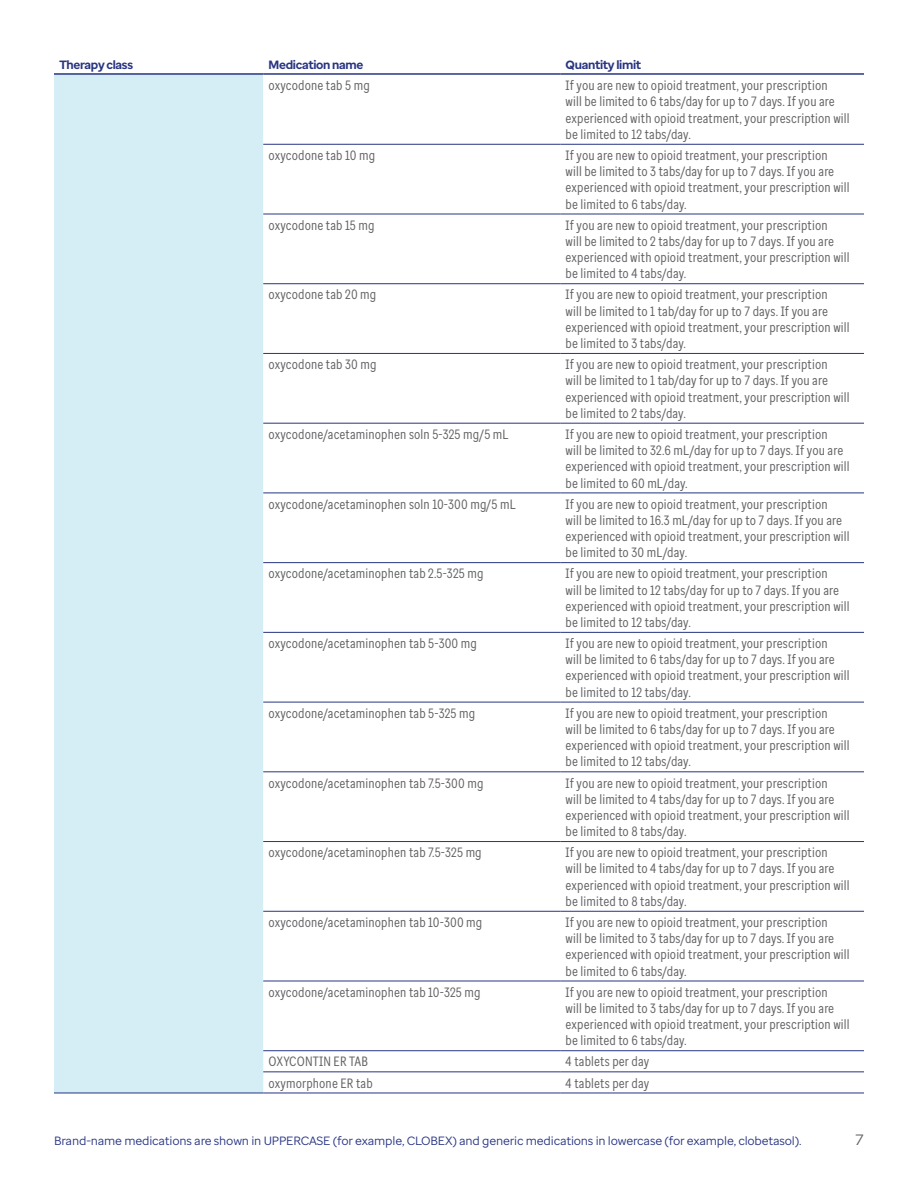
<style>
.page{position:relative;width:918px;height:1188px;background:#fff}
.page>*{position:absolute;margin:0;border:0;box-sizing:border-box;transform-origin:0 0}
.t1{font:15px "Optum Sans";color:#636366}
.drug_name-condensed{font:13.5px/16.2px "Optum Sans Cond";letter-spacing:.01em;color:#636366}
.t2{font:12px "Optum Sans";letter-spacing:-.015em;color:#283582}
.column_head{font:700 12px "Optum Sans";letter-spacing:-.025em;color:#283582}
</style>
<div class="page">
<div style="left:54px;top:75px;width:209px;height:1018px;background:#d5eef5"></div>
<svg style="left:263px;top:143px;width:601px;height:838px"></svg>
<hr style="left:263px;top:144px;width:297px;height:1px;background:#283582">
<hr style="left:560px;top:144px;width:304px;height:1px;background:#283582">
<hr style="left:263px;top:214px;width:297px;height:1px;background:#283582">
<hr style="left:560px;top:214px;width:304px;height:1px;background:#283582">
<hr style="left:263px;top:283px;width:297px;height:1px;background:#283582">
<hr style="left:560px;top:283px;width:304px;height:1px;background:#283582">
<hr style="left:263px;top:353px;width:297px;height:1px;background:#283582">
<hr style="left:560px;top:353px;width:304px;height:1px;background:#283582">
<hr style="left:263px;top:423px;width:297px;height:1px;background:#283582">
<hr style="left:560px;top:423px;width:304px;height:1px;background:#283582">
<hr style="left:263px;top:493px;width:297px;height:1px;background:#283582">
<hr style="left:560px;top:493px;width:304px;height:1px;background:#283582">
<hr style="left:263px;top:562px;width:297px;height:1px;background:#283582">
<hr style="left:560px;top:562px;width:304px;height:1px;background:#283582">
<hr style="left:263px;top:632px;width:297px;height:1px;background:#283582">
<hr style="left:560px;top:632px;width:304px;height:1px;background:#283582">
<hr style="left:263px;top:702px;width:297px;height:1px;background:#283582">
<hr style="left:560px;top:702px;width:304px;height:1px;background:#283582">
<hr style="left:263px;top:772px;width:297px;height:1px;background:#283582">
<hr style="left:560px;top:772px;width:304px;height:1px;background:#283582">
<hr style="left:263px;top:841px;width:297px;height:1px;background:#283582">
<hr style="left:560px;top:841px;width:304px;height:1px;background:#283582">
<hr style="left:263px;top:911px;width:297px;height:1px;background:#283582">
<hr style="left:560px;top:911px;width:304px;height:1px;background:#283582">
<hr style="left:263px;top:981px;width:297px;height:1px;background:#283582">
<hr style="left:560px;top:981px;width:304px;height:1px;background:#283582">
<hr style="left:263px;top:1050px;width:297px;height:1px;background:#283582">
<hr style="left:560px;top:1050px;width:304px;height:1px;background:#283582">
<hr style="left:263px;top:1072px;width:297px;height:1px;background:#283582">
<hr style="left:560px;top:1072px;width:304px;height:1px;background:#283582">
<hr style="left:263px;top:1093px;width:297px;height:1px;background:#283582">
<hr style="left:560px;top:1093px;width:304px;height:1px;background:#283582">
<hr style="left:54px;top:73px;width:209px;height:2px;background:#283582">
<hr style="left:263px;top:73px;width:297px;height:2px;background:#283582">
<hr style="left:560px;top:73px;width:304px;height:2px;background:#283582">
<hr style="left:54px;top:1093px;width:209px;height:1px;background:#283582">
<p class="column_head" style="left:59px;top:57px;width:75px">Therapy class</p>
<p class="column_head" style="left:269px;top:57px;width:96px">Medication name</p>
<p class="column_head" style="left:566px;top:57px;width:77px">Quantity limit</p>
<p class="drug_name-condensed" style="left:269px;top:77px;width:103px">oxycodone tab 5 mg</p>
<p class="drug_name-condensed" style="left:566px;top:77px;width:286px">If you are new to opioid treatment, your prescription<br>will be limited to 6 tabs/day for up to 7 days. If you are experienced with opioid treatment, your prescription will be limited to 12 tabs/day.</p>
<p class="drug_name-condensed" style="left:269px;top:147px;width:108px">oxycodone tab 10 mg</p>
<p class="drug_name-condensed" style="left:566px;top:147px;width:286px">If you are new to opioid treatment, your prescription<br>will be limited to 3 tabs/day for up to 7 days. If you are experienced with opioid treatment, your prescription will be limited to 6 tabs/day.</p>
<p class="drug_name-condensed" style="left:269px;top:217px;width:107px">oxycodone tab 15 mg</p>
<p class="drug_name-condensed" style="left:566px;top:217px;width:286px">If you are new to opioid treatment, your prescription<br>will be limited to 2 tabs/day for up to 7 days. If you are experienced with opioid treatment, your prescription will be limited to 4 tabs/day.</p>
<p class="drug_name-condensed" style="left:269px;top:287px;width:109px">oxycodone tab 20 mg</p>
<p class="drug_name-condensed" style="left:566px;top:287px;width:286px">If you are new to opioid treatment, your prescription<br>will be limited to 1 tab/day for up to 7 days. If you are experienced with opioid treatment, your prescription will be limited to 3 tabs/day.</p>
<p class="drug_name-condensed" style="left:269px;top:356px;width:109px">oxycodone tab 30 mg</p>
<p class="drug_name-condensed" style="left:566px;top:356px;width:286px">If you are new to opioid treatment, your prescription<br>will be limited to 1 tab/day for up to 7 days. If you are experienced with opioid treatment, your prescription will be limited to 2 tabs/day.</p>
<p class="drug_name-condensed" style="left:269px;top:426px;width:242px">oxycodone/acetaminophen soln 5-325 mg/5 mL</p>
<p class="drug_name-condensed" style="left:566px;top:426px;width:286px">If you are new to opioid treatment, your prescription<br>will be limited to 32.6 mL/day for up to 7 days. If you are experienced with opioid treatment, your prescription will be limited to 60 mL/day.</p>
<p class="drug_name-condensed" style="left:269px;top:496px;width:249px">oxycodone/acetaminophen soln 10-300 mg/5 mL</p>
<p class="drug_name-condensed" style="left:566px;top:496px;width:286px">If you are new to opioid treatment, your prescription<br>will be limited to 16.3 mL/day for up to 7 days. If you are experienced with opioid treatment, your prescription will be limited to 30 mL/day.</p>
<p class="drug_name-condensed" style="left:269px;top:565px;width:216px">oxycodone/acetaminophen tab 2.5-325 mg</p>
<p class="drug_name-condensed" style="left:566px;top:565px;width:286px">If you are new to opioid treatment, your prescription<br>will be limited to 12 tabs/day for up to 7 days. If you are experienced with opioid treatment, your prescription will be limited to 12 tabs/day.</p>
<p class="drug_name-condensed" style="left:269px;top:635px;width:210px">oxycodone/acetaminophen tab 5-300 mg</p>
<p class="drug_name-condensed" style="left:566px;top:635px;width:286px">If you are new to opioid treatment, your prescription<br>will be limited to 6 tabs/day for up to 7 days. If you are experienced with opioid treatment, your prescription will be limited to 12 tabs/day.</p>
<p class="drug_name-condensed" style="left:269px;top:705px;width:208px">oxycodone/acetaminophen tab 5-325 mg</p>
<p class="drug_name-condensed" style="left:566px;top:705px;width:286px">If you are new to opioid treatment, your prescription<br>will be limited to 6 tabs/day for up to 7 days. If you are experienced with opioid treatment, your prescription will be limited to 12 tabs/day.</p>
<p class="drug_name-condensed" style="left:269px;top:775px;width:216px">oxycodone/acetaminophen tab 7.5-300 mg</p>
<p class="drug_name-condensed" style="left:566px;top:775px;width:286px">If you are new to opioid treatment, your prescription<br>will be limited to 4 tabs/day for up to 7 days. If you are experienced with opioid treatment, your prescription will be limited to 8 tabs/day.</p>
<p class="drug_name-condensed" style="left:269px;top:844px;width:215px">oxycodone/acetaminophen tab 7.5-325 mg</p>
<p class="drug_name-condensed" style="left:566px;top:844px;width:286px">If you are new to opioid treatment, your prescription<br>will be limited to 4 tabs/day for up to 7 days. If you are experienced with opioid treatment, your prescription will be limited to 8 tabs/day.</p>
<p class="drug_name-condensed" style="left:269px;top:914px;width:215px">oxycodone/acetaminophen tab 10-300 mg</p>
<p class="drug_name-condensed" style="left:566px;top:914px;width:286px">If you are new to opioid treatment, your prescription<br>will be limited to 3 tabs/day for up to 7 days. If you are experienced with opioid treatment, your prescription will be limited to 6 tabs/day.</p>
<p class="drug_name-condensed" style="left:269px;top:984px;width:213px">oxycodone/acetaminophen tab 10-325 mg</p>
<p class="drug_name-condensed" style="left:566px;top:984px;width:286px">If you are new to opioid treatment, your prescription<br>will be limited to 3 tabs/day for up to 7 days. If you are experienced with opioid treatment, your prescription will be limited to 6 tabs/day.</p>
<p class="drug_name-condensed" style="left:269px;top:1054px;width:101px">OXYCONTIN ER TAB</p>
<p class="drug_name-condensed" style="left:566px;top:1054px;width:85px">4 tablets per day</p>
<p class="drug_name-condensed" style="left:269px;top:1075px;width:106px">oxymorphone ER tab</p>
<p class="drug_name-condensed" style="left:566px;top:1075px;width:85px">4 tablets per day</p>
<p class="t2" style="left:54px;top:1133px;width:749px">Brand-name medications are shown in UPPERCASE (for example, CLOBEX) and generic medications in lowercase (for example, clobetasol).</p>
<p class="t1" style="left:855px;top:1130px;width:10px">7</p>
</div>
